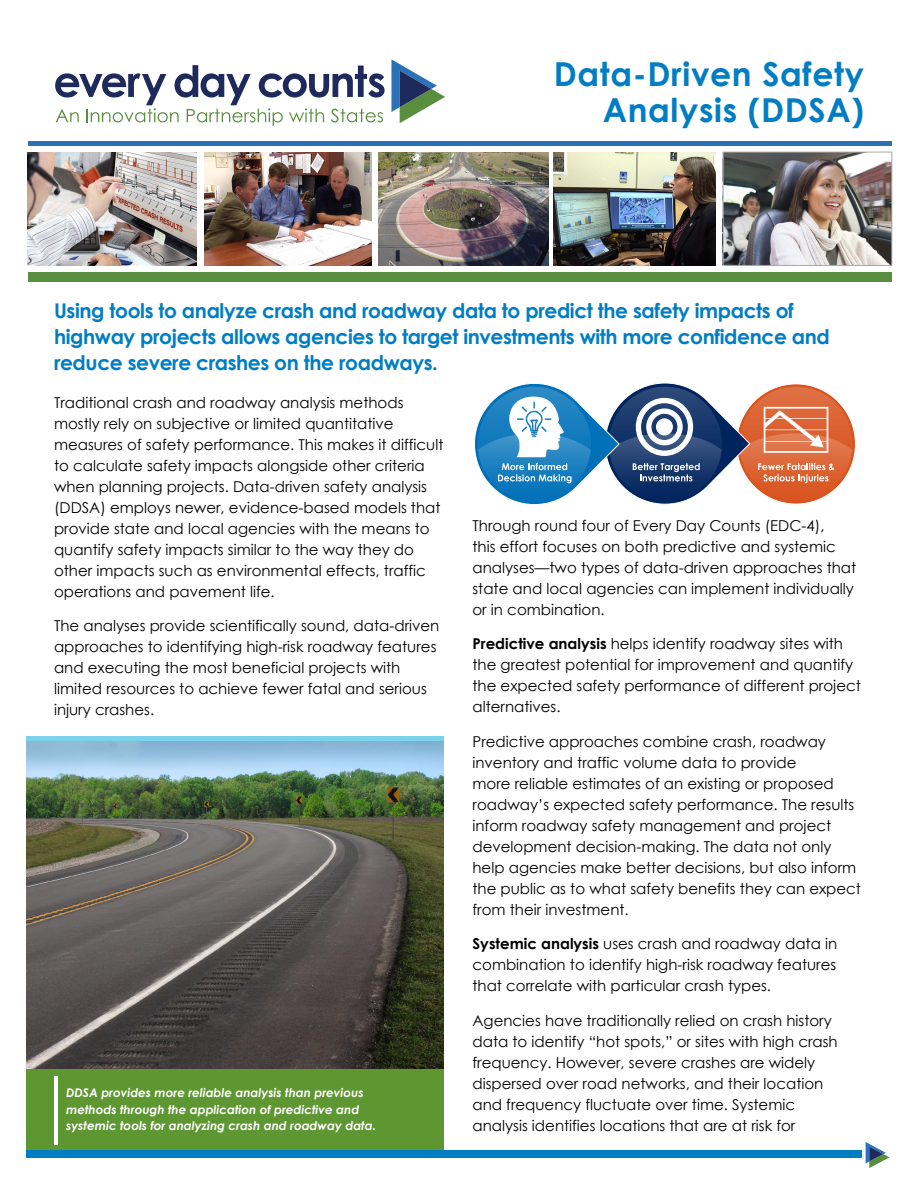
<style>
.page{position:relative;width:918px;height:1188px;background:#fff}
.page>*{position:absolute;margin:0;border:0;box-sizing:border-box;transform-origin:0 0}
.Heading_Level_1{font:700 33px/36px "Century Gothic";letter-spacing:.02em;color:#007dc3;text-align:right}
.Body_Text_Intro_Para{font:700 20.25px/26.2px "Century Gothic";letter-spacing:-.02em;color:#007dc3}
.Body_Text{font:15px/21px "Century Gothic";color:#000}
.Body_Text-2{font:italic 700 12px/16.5px "Century Gothic";color:#fff}
.s1{font-weight:700}
</style>
<div class="page">
<div style="left:28px;top:272px;width:864px;height:10px;background:#598e3f"></div>
<hr style="left:28px;top:141px;width:864px;height:4px;background:#2b71b8">
<svg style="left:391px;top:59px;width:54px;height:64px"></svg>
<svg style="left:55px;top:65px;width:330px;height:61px"></svg>
<div style="left:26px;top:1150px;width:836px;height:7px;background:#007dc3"></div>
<svg style="left:866px;top:1142px;width:23px;height:26px"></svg>
<img style="left:26px;top:741px;width:418px;height:328px">
<div style="left:26px;top:1069px;width:418px;height:81px;background:#5e9732"></div>
<svg style="left:474px;top:383px;width:379px;height:122px"></svg>
<hr style="left:26px;top:737px;width:418px;height:4px;background:#7bd2ea">
<hr style="left:54px;top:1076px;width:4px;height:69px;background:#fff">
<img style="left:28px;top:152px;width:168px;height:113px">
<img style="left:204px;top:152px;width:168px;height:113px">
<img style="left:378px;top:152px;width:170px;height:113px">
<img style="left:554px;top:152px;width:162px;height:113px">
<img style="left:725px;top:154px;width:165px;height:110px">
<div style="left:723px;top:152px;width:169px;height:114px;border:1px solid #a7a9ac"></div>
<h1 class="Heading_Level_1" style="left:554px;top:55px;width:312px">Data-Driven Safety<br>Analysis (DDSA)</h1>
<p class="Body_Text_Intro_Para" style="left:54px;top:296px;width:777px">Using tools to analyze crash and roadway data to predict the safety impacts of highway projects allows agencies to target investments with more confidence and reduce severe crashes on the roadways.</p>
<p class="Body_Text" style="left:54px;top:391px;width:391px">Traditional crash and roadway analysis methods mostly rely on subjective or limited quantitative measures of safety performance. This makes it difficult to calculate safety impacts alongside other criteria when planning projects. Data-driven safety analysis (DDSA) employs newer, evidence-based models that provide state and local agencies with the means to quantify safety impacts similar to the way they do other impacts such as environmental effects, traffic operations and pavement life.</p>
<p class="Body_Text" style="left:54px;top:615px;width:387px">The analyses provide scientifically sound, data-driven approaches to identifying high-risk roadway features and executing the most beneficial projects with limited resources to achieve fewer fatal and serious injury crashes.</p>
<p class="Body_Text" style="left:472px;top:514px;width:385px">Through round four of Every Day Counts (EDC-4),<br>this effort focuses on both predictive and systemic analyses—two types of data-driven approaches that state and local agencies can implement individually or in combination.</p>
<p class="Body_Text" style="left:472px;top:633px;width:390px"><span class="s1">Predictive analysis</span> helps identify roadway sites with the greatest potential for improvement and quantify the expected safety performance of different project alternatives.</p>
<p class="Body_Text" style="left:472px;top:730px;width:390px">Predictive approaches combine crash, roadway inventory and traffic volume data to provide<br>more reliable estimates of an existing or proposed roadway’s expected safety performance. The results inform roadway safety management and project development decision-making. The data not only help agencies make better decisions, but also inform the public as to what safety benefits they can expect from their investment.</p>
<p class="Body_Text" style="left:472px;top:933px;width:366px;text-align:justify"><span class="s1">Systemic analysis</span> uses crash and roadway data in combination to identify high-risk roadway features that correlate with particular crash types.</p>
<p class="Body_Text" style="left:472px;top:1009px;width:367px">Agencies have traditionally relied on crash history data to identify “hot spots,” or sites with high crash frequency. However, severe crashes are widely dispersed over road networks, and their location and frequency fluctuate over time. Systemic analysis identifies locations that are at risk for</p>
<p class="Body_Text-2" style="left:66px;top:1084px;width:312px">DDSA provides more reliable analysis than previous methods through the application of predictive and systemic tools for analyzing crash and roadway data.</p>
</div>
